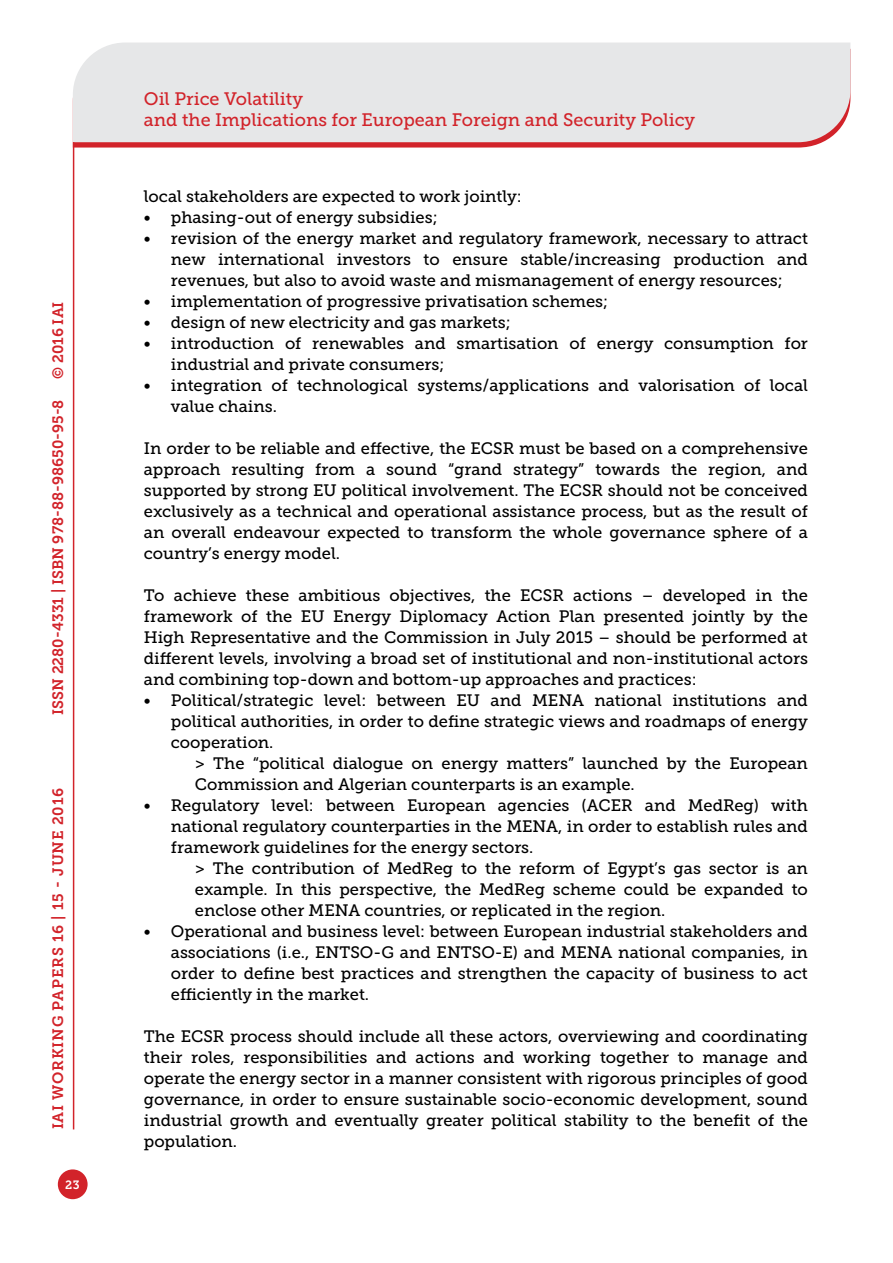
<style>
.page{position:relative;width:893px;height:1263px;background:#fff}
.page>*{position:absolute;margin:0;border:0;box-sizing:border-box;transform-origin:0 0}
.t1{font:18px/21.6px "Museo Slab 500";color:#d2232a}
.t2{font:16.5px/21px "Museo Slab 500";color:#000;text-align:justify}
.t3{font:15px "Museo Slab 700";color:#d2232a}
.t4{font:15px "Museo Slab 700";letter-spacing:.05em;color:#d2232a}
.t5{font:12px "Museo Slab 700";color:#fff}
</style>
<div class="page">
<svg style="left:74px;top:142px;width:749px;height:6px;fill:#d2232a"></svg>
<div style="left:73px;top:43px;width:777px;height:99px;background:#e6e7e8"></div>
<div style="left:58px;top:1169px;width:30px;height:30px;background:#d2232a;border-radius:50%"></div>
<hr style="left:73px;top:142px;width:1px;height:987px;background:#d2232a">
<p class="t3" style="left:50px;top:379px;width:79px;rotate:-90deg">© 2016 IAI</p>
<p class="t3" style="left:49px;top:715px;width:317px;rotate:-90deg">ISSN 2280-4331 | ISBN 978-88-98650-95-8</p>
<p class="t4" style="left:50px;top:1129px;width:343px;rotate:-90deg">IAI WORKING PAPERS 16 | 15 - JUNE 2016</p>
<p class="t5" style="left:65px;top:1178px;width:16px">23</p>
<p class="t1" style="left:144px;top:88px;width:553px">Oil Price Volatility<br>and the Implications for European Foreign and Security Policy</p>
<p class="t2" style="left:144px;top:186px;width:379px">local stakeholders are expected to work jointly:</p>
<p class="t2" style="left:144px;top:207px;width:295px">• phasing-out of energy subsidies;</p>
<p class="t2" style="left:171px;top:228px;width:639px;text-indent:-27px">• revision of the energy market and regulatory framework, necessary to attract new international investors to ensure stable/increasing production and revenues, but also to avoid waste and mismanagement of energy resources;</p>
<p class="t2" style="left:144px;top:291px;width:466px">• implementation of progressive privatisation schemes;</p>
<p class="t2" style="left:144px;top:312px;width:368px">• design of new electricity and gas markets;</p>
<p class="t2" style="left:171px;top:333px;width:639px;text-indent:-27px">• introduction of renewables and smartisation of energy consumption for industrial and private consumers;</p>
<p class="t2" style="left:171px;top:375px;width:639px;text-indent:-27px">• integration of technological systems/applications and valorisation of local value chains.</p>
<p class="t2" style="left:144px;top:438px;width:666px">In order to be reliable and effective, the ECSR must be based on a comprehensive approach resulting from a sound “grand strategy” towards the region, and supported by strong EU political involvement. The ECSR should not be conceived exclusively as a technical and operational assistance process, but as the result of an overall endeavour expected to transform the whole governance sphere of a country’s energy model.</p>
<p class="t2" style="left:144px;top:585px;width:666px">To achieve these ambitious objectives, the ECSR actions – developed in the framework of the EU Energy Diplomacy Action Plan presented jointly by the High Representative and the Commission in July 2015 – should be performed at different levels, involving a broad set of institutional and non-institutional actors and combining top-down and bottom-up approaches and practices:</p>
<p class="t2" style="left:171px;top:690px;width:639px;text-indent:-27px">• Political/strategic level: between EU and MENA national institutions and political authorities, in order to define strategic views and roadmaps of energy cooperation.</p>
<p class="t2" style="left:195px;top:753px;width:615px">&gt; The “political dialogue on energy matters” launched by the European<br>Commission and Algerian counterparts is an example.</p>
<p class="t2" style="left:171px;top:795px;width:639px;text-indent:-27px">• Regulatory level: between European agencies (ACER and MedReg) with national regulatory counterparties in the MENA, in order to establish rules and framework guidelines for the energy sectors.</p>
<p class="t2" style="left:195px;top:858px;width:615px">&gt; The contribution of MedReg to the reform of Egypt’s gas sector is an example. In this perspective, the MedReg scheme could be expanded to enclose other MENA countries, or replicated in the region.</p>
<p class="t2" style="left:171px;top:921px;width:639px;text-indent:-27px">• Operational and business level: between European industrial stakeholders and associations (i.e., ENTSO-G and ENTSO-E) and MENA national companies, in order to define best practices and strengthen the capacity of business to act efficiently in the market.</p>
<p class="t2" style="left:144px;top:1026px;width:666px">The ECSR process should include all these actors, overviewing and coordinating their roles, responsibilities and actions and working together to manage and operate the energy sector in a manner consistent with rigorous principles of good governance, in order to ensure sustainable socio-economic development, sound industrial growth and eventually greater political stability to the benefit of the population.</p>
</div>
